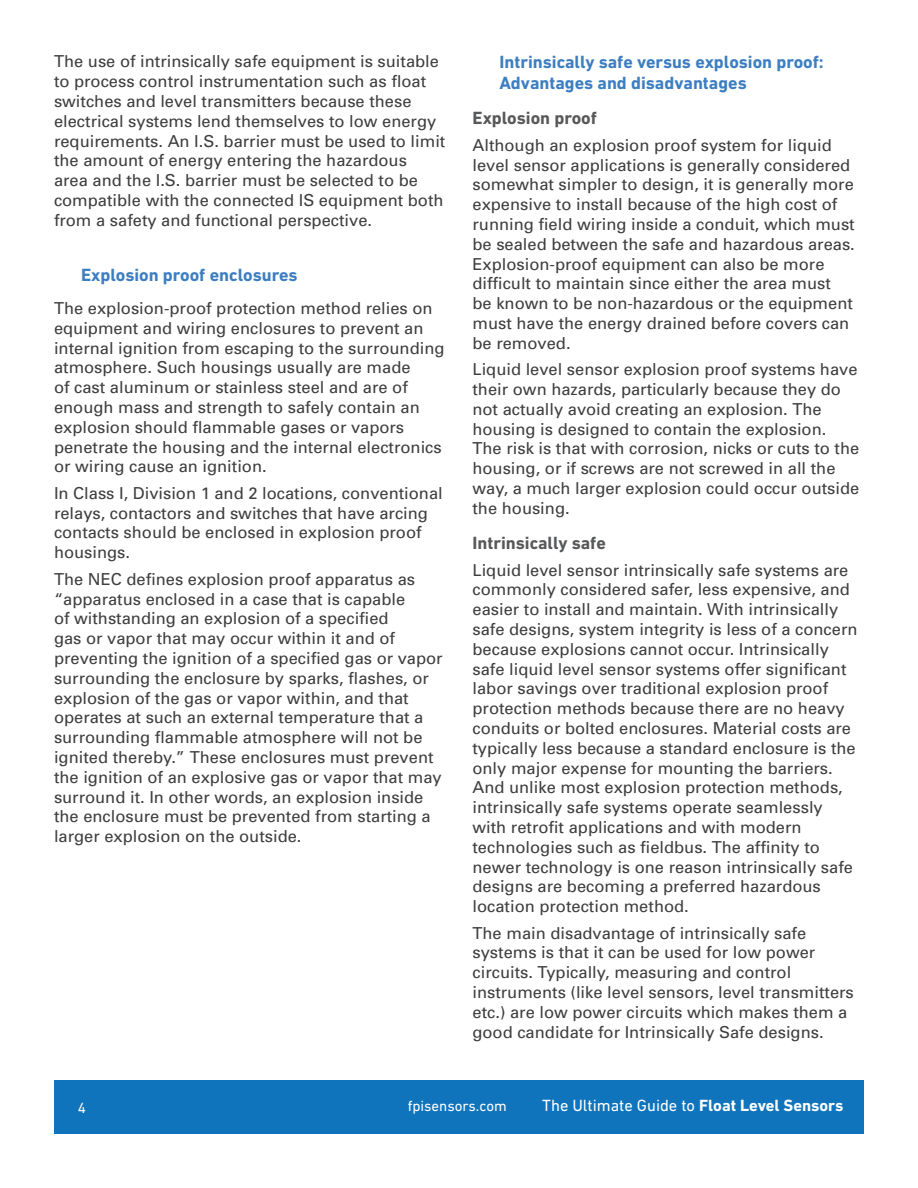
<style>
.page{position:relative;width:918px;height:1188px;background:#fff}
.page>*{position:absolute;margin:0;border:0;box-sizing:border-box;transform-origin:0 0}
.t1{font:700 18px/21.6px "DIN Next LT Pro";color:#3c7ec1}
.t2{font:700 18px "DIN Next LT Pro";color:#57585a}
.t3{font:16.5px/19.8px "Univers";color:#3e3e3f}
.t4{font:16.5px "DIN Next LT Pro";color:#fff}
.t5{font:15px "DIN Next LT Pro";color:#fff}
.s1{font-weight:700}
</style>
<div class="page">
<div style="left:54px;top:1080px;width:810px;height:54px;background:#1074bc"></div>
<p class="t3" style="left:54px;top:51px;width:393px">The use of intrinsically safe equipment is suitable to process control instrumentation such as float switches and level transmitters because these electrical systems lend themselves to low energy requirements. An I.S. barrier must be used to limit the amount of energy entering the hazardous<br>area and the I.S. barrier must be selected to be compatible with the connected IS equipment both from a safety and functional perspective.</p>
<p class="t1" style="left:81px;top:264px;width:218px">Explosion proof enclosures</p>
<p class="t3" style="left:54px;top:298px;width:392px">The explosion-proof protection method relies on equipment and wiring enclosures to prevent an internal ignition from escaping to the surrounding atmosphere. Such housings usually are made<br>of cast aluminum or stainless steel and are of enough mass and strength to safely contain an explosion should flammable gases or vapors penetrate the housing and the internal electronics or wiring cause an ignition.</p>
<p class="t3" style="left:54px;top:483px;width:390px">In Class I, Division 1 and 2 locations, conventional relays, contactors and switches that have arcing contacts should be enclosed in explosion proof housings.</p>
<p class="t3" style="left:54px;top:569px;width:390px">The NEC defines explosion proof apparatus as “apparatus enclosed in a case that is capable<br>of withstanding an explosion of a specified<br>gas or vapor that may occur within it and of preventing the ignition of a specified gas or vapor surrounding the enclosure by sparks, flashes, or explosion of the gas or vapor within, and that operates at such an external temperature that a surrounding flammable atmosphere will not be ignited thereby.” These enclosures must prevent the ignition of an explosive gas or vapor that may surround it. In other words, an explosion inside the enclosure must be prevented from starting a larger explosion on the outside.</p>
<p class="t1" style="left:500px;top:51px;width:326px">Intrinsically safe versus explosion proof:<br>Advantages and disadvantages</p>
<p class="t2" style="left:472px;top:108px;width:126px">Explosion proof</p>
<p class="t3" style="left:472px;top:135px;width:384px">Although an explosion proof system for liquid level sensor applications is generally considered somewhat simpler to design, it is generally more expensive to install because of the high cost of running field wiring inside a conduit, which must be sealed between the safe and hazardous areas.<br>Explosion-proof equipment can also be more difficult to maintain since either the area must<br>be known to be non-hazardous or the equipment must have the energy drained before covers can be removed.</p>
<p class="t3" style="left:472px;top:359px;width:388px">Liquid level sensor explosion proof systems have their own hazards, particularly because they do not actually avoid creating an explosion. The housing is designed to contain the explosion.<br>The risk is that with corrosion, nicks or cuts to the housing, or if screws are not screwed in all the way, a much larger explosion could occur outside the housing.</p>
<p class="t2" style="left:472px;top:532px;width:135px">Intrinsically safe</p>
<p class="t3" style="left:472px;top:560px;width:387px">Liquid level sensor intrinsically safe systems are commonly considered safer, less expensive, and easier to install and maintain. With intrinsically safe designs, system integrity is less of a concern because explosions cannot occur. Intrinsically safe liquid level sensor systems offer significant labor savings over traditional explosion proof protection methods because there are no heavy conduits or bolted enclosures. Material costs are typically less because a standard enclosure is the only major expense for mounting the barriers.<br>And unlike most explosion protection methods, intrinsically safe systems operate seamlessly with retrofit applications and with modern technologies such as fieldbus. The affinity to newer technology is one reason intrinsically safe designs are becoming a preferred hazardous location protection method.</p>
<p class="t3" style="left:472px;top:923px;width:383px">The main disadvantage of intrinsically safe systems is that it can be used for low power circuits. Typically, measuring and control instruments (like level sensors, level transmitters etc.) are low power circuits which makes them a good candidate for Intrinsically Safe designs.</p>
<p class="t5" style="left:78px;top:1099px;width:10px">4</p>
<p class="t5" style="left:408px;top:1097px;width:101px">fpisensors.com</p>
<p class="t4" style="left:542px;top:1096px;width:303px">The Ultimate Guide to <span class="s1">Float Level Sensors</span></p>
</div>
